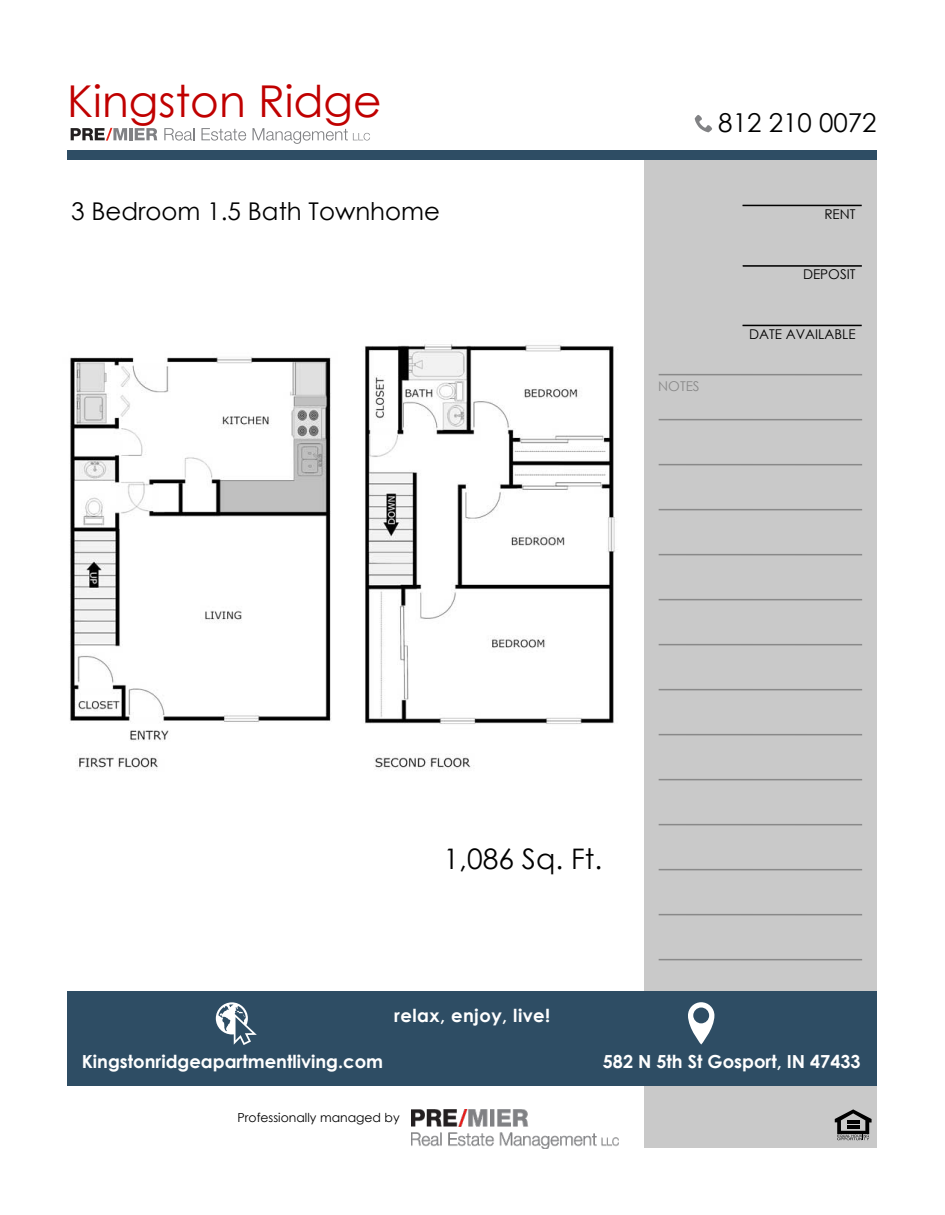
<style>
.page{position:relative;width:945px;height:1215px;background:#fff}
.page>*{position:absolute;margin:0;border:0;box-sizing:border-box;transform-origin:0 0}
.t1{font:43.95px "Century Gothic";color:#c00000}
.t2{font:28.35px "Century Gothic";color:#000}
.t3{font:25.95px "Century Gothic";color:#000}
.t4{font:24.45px "Century Gothic";color:#000}
.t5{font:700 18px "Century Gothic";color:#fff}
.t6{font:700 18px "Century Gothic";letter-spacing:.025em;color:#fff}
.t7{font:13.5px "Century Gothic";color:#000}
.t8{font:13.5px "Century Gothic";color:#898989}
.t9{font:12.45px "Century Gothic";color:#000}
</style>
<div class="page">
<div style="left:644px;top:157px;width:233px;height:990px;background:#c9c9c9"></div>
<div style="left:67px;top:991px;width:810px;height:95px;background:#2e4d64"></div>
<img style="left:411px;top:1109px;width:207px;height:39px">
<svg style="left:216px;top:1002px;width:41px;height:43px"></svg>
<svg style="left:688px;top:1002px;width:26px;height:43px"></svg>
<svg style="left:835px;top:1109px;width:37px;height:31px"></svg>
<hr style="left:659px;top:374px;width:203px;height:1px;background:#898989">
<hr style="left:659px;top:419px;width:203px;height:1px;background:#898989">
<hr style="left:659px;top:464px;width:203px;height:1px;background:#898989">
<hr style="left:659px;top:509px;width:203px;height:1px;background:#898989">
<hr style="left:659px;top:554px;width:203px;height:1px;background:#898989">
<hr style="left:659px;top:599px;width:203px;height:1px;background:#898989">
<hr style="left:659px;top:644px;width:203px;height:1px;background:#898989">
<hr style="left:659px;top:689px;width:203px;height:1px;background:#898989">
<hr style="left:659px;top:734px;width:203px;height:1px;background:#898989">
<hr style="left:659px;top:779px;width:203px;height:1px;background:#898989">
<hr style="left:659px;top:824px;width:203px;height:1px;background:#898989">
<hr style="left:659px;top:869px;width:203px;height:1px;background:#898989">
<hr style="left:659px;top:914px;width:203px;height:1px;background:#898989">
<hr style="left:659px;top:959px;width:203px;height:1px;background:#898989">
<hr style="left:743px;top:325px;width:119px;height:1px;background:#000">
<hr style="left:743px;top:265px;width:119px;height:2px;background:#000">
<hr style="left:743px;top:205px;width:119px;height:1px;background:#000">
<div style="left:67px;top:150px;width:810px;height:10px;background:#2e4d64"></div>
<svg style="left:695px;top:115px;width:17px;height:17px"></svg>
<img style="left:70px;top:344px;width:545px;height:427px">
<svg style="left:71px;top:128px;width:56px;height:13px"></svg>
<hr style="left:129px;top:128px;width:4px;height:12px;background:#808184">
<svg style="left:135px;top:128px;width:22px;height:12px"></svg>
<svg style="left:164px;top:128px;width:30px;height:13px"></svg>
<svg style="left:201px;top:128px;width:45px;height:13px"></svg>
<svg style="left:253px;top:128px;width:117px;height:16px"></svg>
<h1 class="t1" style="left:67px;top:71px;width:316px">Kingston Ridge</h1>
<h3 class="t4" style="left:71px;top:194px;width:370px">3 Bedroom 1.5 Bath Townhome</h3>
<h3 class="t3" style="left:718px;top:105px;width:160px">812 210 0072</h3>
<p class="t8" style="left:658px;top:377px;width:43px">NOTES</p>
<p class="t7" style="left:824px;top:205px;width:33px">RENT</p>
<p class="t7" style="left:803px;top:265px;width:54px">DEPOSIT</p>
<p class="t7" style="left:749px;top:325px;width:108px">DATE AVAILABLE</p>
<h2 class="t2" style="left:444px;top:839px;width:160px">1,086 Sq. Ft.</h2>
<p class="t6" style="left:394px;top:1002px;width:158px">relax, enjoy, live!</p>
<p class="t5" style="left:82px;top:1048px;width:303px">Kingstonridgeapartmentliving.com</p>
<p class="t5" style="left:603px;top:1048px;width:259px">582 N 5th St Gosport, IN 47433</p>
<p class="t9" style="left:237px;top:1109px;width:164px">Professionally managed by</p>
</div>
